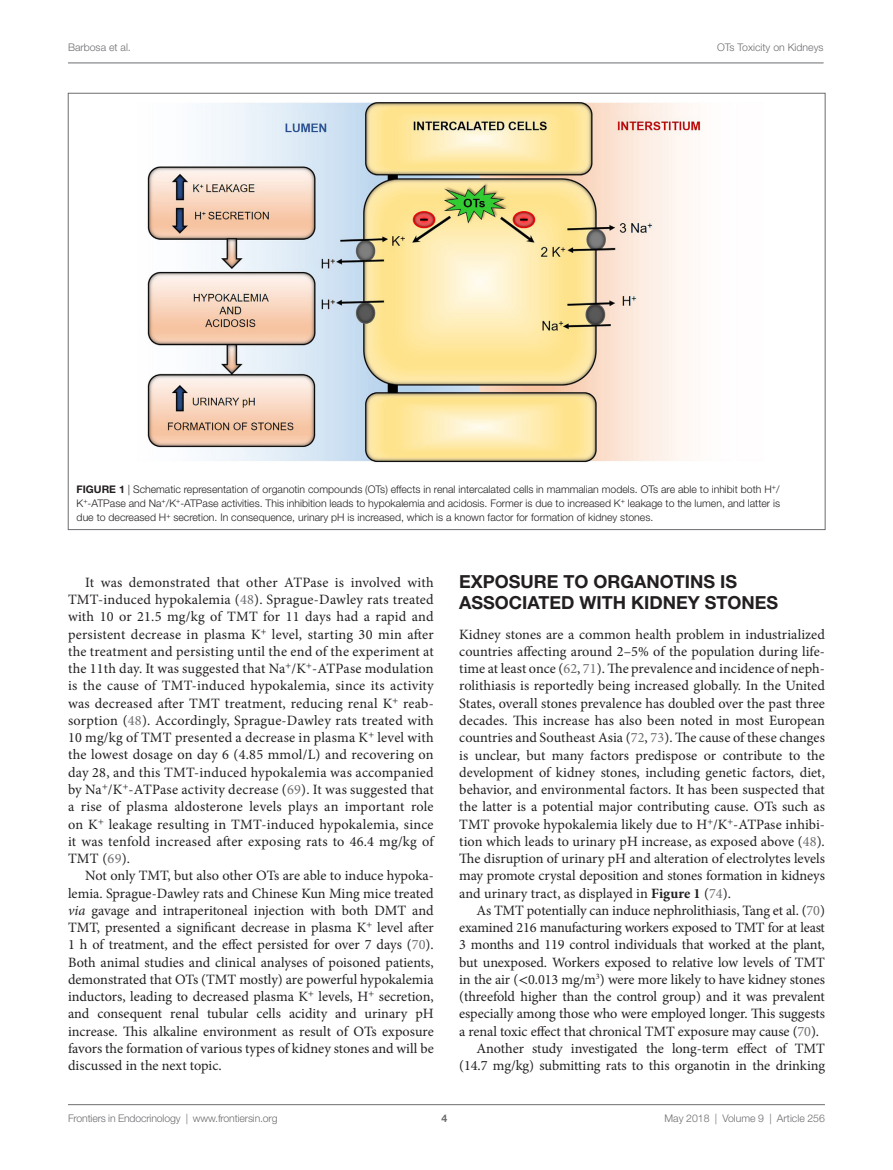
<style>
.page{position:relative;width:893px;height:1170px;background:#fff}
.page>*{position:absolute;margin:0;border:0;box-sizing:border-box;transform-origin:0 0}
.t1{font:700 18px/21px "Helvetica Neue LT Std";color:#231f20}
.t2{font:14.25px/17.2px "Minion Pro";letter-spacing:-.005em;color:#231f20;text-align:justify}
.t3{font:300 10.5px/14.2px "Helvetica Neue LT Std";color:#231f20;text-align:justify}
.t4{font:300 10.5px "Helvetica Neue LT Std";color:#6c6d70}
.t5{font:700 10.5px "Helvetica Neue LT Std";color:#231f20}
.t6{font:700 10.5px "Helvetica Neue LT Std";color:#6c6d70}
.s1{font-weight:700}
.s2{color:#6c6d70}
.s3{font-style:italic}
.s4{font-family:"STIX General"}
</style>
<div class="page">
<img style="left:147px;top:102px;width:554px;height:360px">
<hr style="left:68px;top:63px;width:756px;height:1px;background:#6c6d70">
<hr style="left:68px;top:1104px;width:757px;height:1px;background:#6c6d70">
<p class="t4" style="left:68px;top:41px;width:64px">Barbosa et al.</p>
<p class="t4" style="left:717px;top:41px;width:108px">OTs Toxicity on Kidneys</p>
<p class="t3" style="left:77px;top:481px;width:705px;text-indent:33px"><span class="s1">E 1</span> | Schematic representation of organotin compounds (OTs) effects in renal intercalated cells in mammalian models. OTs are able to inhibit both H<sup>+</sup>/ K<sup>+</sup>-ATPase and Na<sup>+</sup>/K<sup>+</sup>-ATPase activities. This inhibition leads to hypokalemia and acidosis. Former is due to increased K<sup>+</sup> leakage to the lumen, and latter is due to decreased H<sup>+</sup> secretion. In consequence, urinary pH is increased, which is a known factor for formation of kidney stones.</p>
<p class="t5" style="left:77px;top:482px;width:18px">FIGUR</p>
<p class="t2" style="left:68px;top:573px;width:367px;text-indent:17px">It was demonstrated that other ATPase is involved with TMT-induced hypokalemia (<span class="s2">48</span>). Sprague-Dawley rats treated with 10 or 21.5 mg/kg of TMT for 11 days had a rapid and persistent decrease in plasma K<sup>+</sup> level, starting 30 min after the treatment and persisting until the end of the experiment at the 11th day. It was suggested that Na<sup>+</sup>/K<sup>+</sup>-ATPase modulation is the cause of TMT-induced hypokalemia, since its activity was decreased after TMT treatment, reducing renal K<sup>+</sup> reab&shy;sorption (<span class="s2">48</span>). Accordingly, Sprague-Dawley rats treated with 10 mg/kg of TMT presented a decrease in plasma K<sup>+</sup> level with the lowest dosage on day 6 (4.85 mmol/L) and recovering on day 28, and this TMT-induced hypokalemia was accompanied by Na<sup>+</sup>/K<sup>+</sup>-ATPase activity decrease (<span class="s2">69</span>). It was suggested that a rise of plasma aldosterone levels plays an important role on K<sup>+</sup> leakage resulting in TMT-induced hypokalemia, since it was tenfold increased after exposing rats to 46.4 mg/kg of TMT (<span class="s2">69</span>).</p>
<p class="t2" style="left:68px;top:867px;width:367px;text-indent:17px">Not only TMT, but also other OTs are able to induce hypoka&shy;lemia. Sprague-Dawley rats and Chinese Kun Ming mice treated <span class="s3">via</span> gavage and intraperitoneal injection with both DMT and TMT, presented a significant decrease in plasma K<sup>+</sup> level after 1 h of treatment, and the effect persisted for over 7 days (<span class="s2">70</span>).<br>Both animal studies and clinical analyses of poisoned patients, demonstrated that OTs (TMT mostly) are powerful hypokalemia inductors, leading to decreased plasma K<sup>+</sup> levels, H<sup>+</sup> secretion, and consequent renal tubular cells acidity and urinary pH increase. This alkaline environment as result of OTs exposure favors the formation of various types of kidney stones and will be discussed in the next topic.</p>
<p class="t1" style="left:459px;top:570px;width:321px">EXPOSURE TO ORGANOTINS IS<br>ASSOCIATED WITH KIDNEY STONES</p>
<p class="t2" style="left:459px;top:625px;width:367px">Kidney stones are a common health problem in industrialized countries affecting around 2–5% of the population during life&shy;time at least once (<span class="s2">62</span>, <span class="s2">71</span>). The prevalence and incidence of neph&shy;rolithiasis is reportedly being increased globally. In the United States, overall stones prevalence has doubled over the past three decades. This increase has also been noted in most European countries and Southeast Asia (<span class="s2">72</span>, <span class="s2">73</span>). The cause of these changes is unclear, but many factors predispose or contribute to the development of kidney stones, including genetic factors, diet, behavior, and environmental factors. It has been suspected that the latter is a potential major contributing cause. OTs such as TMT provoke hypokalemia likely due to H<sup>+</sup>/K<sup>+</sup>-ATPase inhibi&shy;tion which leads to urinary pH increase, as exposed above (<span class="s2">48</span>).<br>The disruption of urinary pH and alteration of electrolytes levels may promote crystal deposition and stones formation in kidneys and urinary tract, as displayed in <span class="s1">Figure 1</span> (<span class="s2">74</span>).</p>
<p class="t2" style="left:476px;top:901px;width:350px">As TMT potentially can induce nephrolithiasis, Tang et al. (<span class="s2">70</span>)</p>
<p class="t2" style="left:459px;top:918px;width:367px">examined 216 manufacturing workers exposed to TMT for at least</p>
<p class="t2" style="left:459px;top:936px;width:367px">3 months and 119 control individuals that worked at the plant,</p>
<p class="t2" style="left:459px;top:953px;width:367px">but unexposed. Workers exposed to relative low levels of TMT</p>
<p class="t2" style="left:459px;top:970px;width:367px">in the air (<span class="s4">&lt;</span>0.013 mg/m<sup>3</sup>) were more likely to have kidney stones</p>
<p class="t2" style="left:459px;top:987px;width:367px">(threefold higher than the control group) and it was prevalent</p>
<p class="t2" style="left:459px;top:1005px;width:367px">especially among those who were employed longer. This suggests</p>
<p class="t2" style="left:459px;top:1022px;width:361px">a renal toxic effect that chronical TMT exposure may cause (<span class="s2">70</span>).</p>
<p class="t2" style="left:476px;top:1039px;width:350px">Another study investigated the long-term effect of TMT</p>
<p class="t2" style="left:459px;top:1056px;width:367px">(14.7 mg/kg) submitting rats to this organotin in the drinking</p>
<p class="t4" style="left:68px;top:1111px;width:211px">Frontiers in Endocrinology | www.frontiersin.org</p>
<p class="t4" style="left:664px;top:1111px;width:162px">May 2018 | Volume 9 | Article 256</p>
<p class="t6" style="left:441px;top:1111px;width:7px">4</p>
</div>
